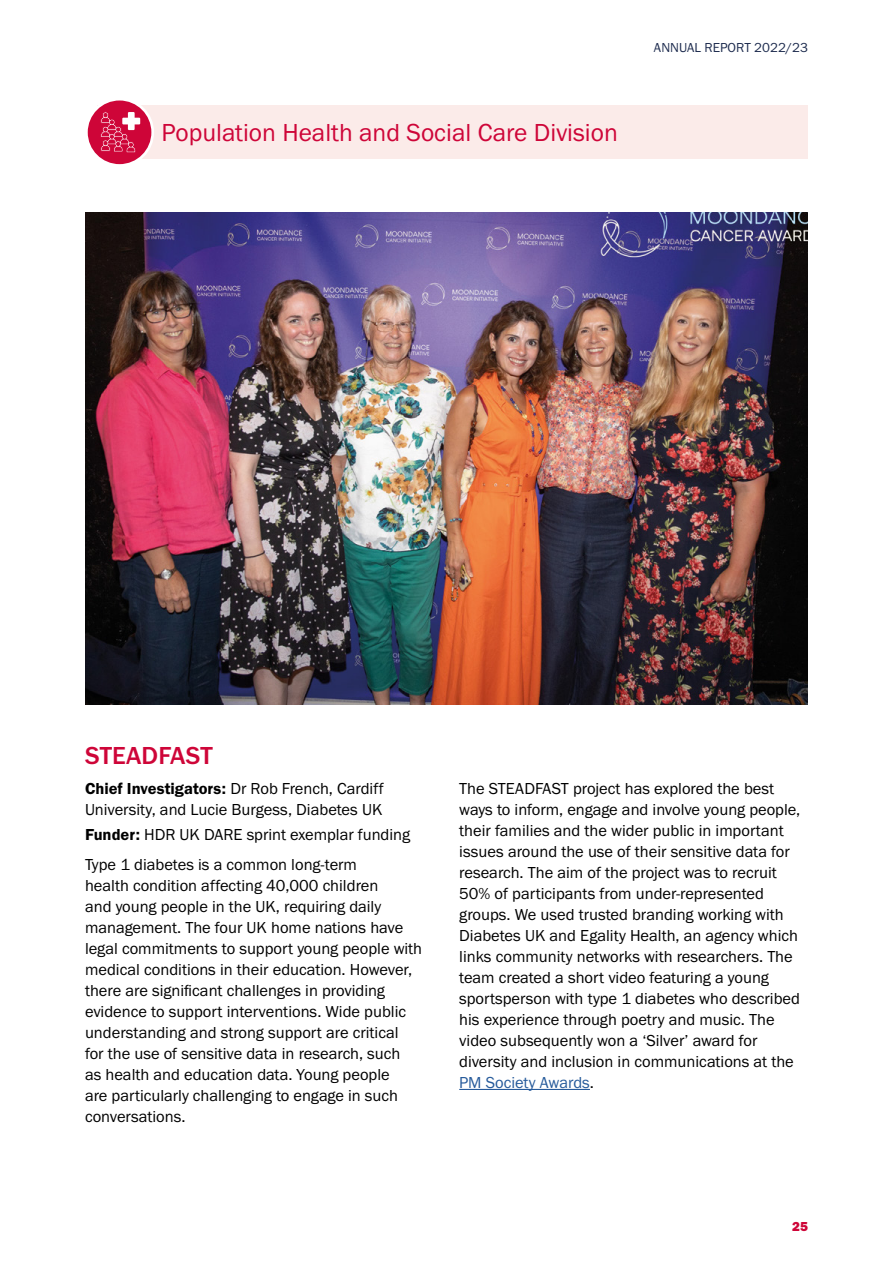
<style>
.page{position:relative;width:893px;height:1263px;background:#fff}
.page>*{position:absolute;margin:0;border:0;box-sizing:border-box;transform-origin:0 0}
.t1{font:25.5px "Franklin Gothic URW Boo";color:#ce0538}
.t2{font:500 25.5px "Franklin Gothic URW";color:#ce0538}
.t3{font:16.5px/21px "Franklin Gothic URW Boo";color:#000}
.t4{font:16.5px "Franklin Gothic URW Dem";color:#000}
.t5{font:13.5px "Franklin Gothic URW Boo";color:#1d2b4e}
.t6{font:13.5px "Franklin Gothic URW Hea";color:#ce0538}
.s1{font-family:"Franklin Gothic URW Boo"}
.s2{font-family:"Franklin Gothic URW Dem"}
.s3{color:#275b9b}
</style>
<div class="page">
<div style="left:98px;top:106px;width:710px;height:53px;background:#fbebe9"></div>
<div style="left:86px;top:99px;width:67px;height:66px;background:#ce0538;border-radius:50%"></div>
<div style="left:85px;top:98px;width:69px;height:69px;border:3px solid #fff;border-radius:50%"></div>
<svg style="left:100px;top:112px;width:40px;height:41px"></svg>
<img style="left:85px;top:213px;width:723px;height:491px">
<hr style="left:459px;top:1089px;width:131px;height:1px;background:#275b9b">
<h1 class="t1" style="left:162px;top:116px;width:458px">Population Health and Social Care Division</h1>
<p class="t5" style="left:654px;top:39px;width:155px">ANNUAL REPORT 2022/23</p>
<h1 class="t2" style="left:85px;top:740px;width:129px">STEADFAST</h1>
<p class="t4" style="left:85px;top:778px;width:300px">Chief Investigators: <span class="s1">Dr Rob French, Cardiff</span></p>
<p class="t3" style="left:85px;top:796px;width:327px;line-height:25.2px">University, and Lucie Burgess, Diabetes UK<br><span class="s2">Funder:</span> HDR UK DARE sprint exemplar funding</p>
<p class="t3" style="left:85px;top:853px;width:339px">Type 1 diabetes is a common long-term<br>health condition affecting 40,000 children<br>and young people in the UK, requiring daily management. The four UK home nations have legal commitments to support young people with medical conditions in their education. However, there are significant challenges in providing evidence to support interventions. Wide public understanding and strong support are critical<br>for the use of sensitive data in research, such<br>as health and education data. Young people<br>are particularly challenging to engage in such conversations.</p>
<p class="t3" style="left:459px;top:777px;width:343px">The STEADFAST project has explored the best ways to inform, engage and involve young people, their families and the wider public in important issues around the use of their sensitive data for research. The aim of the project was to recruit 50% of participants from under-represented groups. We used trusted branding working with Diabetes UK and Egality Health, an agency which links community networks with researchers. The team created a short video featuring a young sportsperson with type 1 diabetes who described his experience through poetry and music. The video subsequently won a ‘Silver’ award for diversity and inclusion in communications at the <span class="s3">PM Society Awards</span>.</p>
<p class="t6" style="left:792px;top:1217px;width:17px">25</p>
</div>
